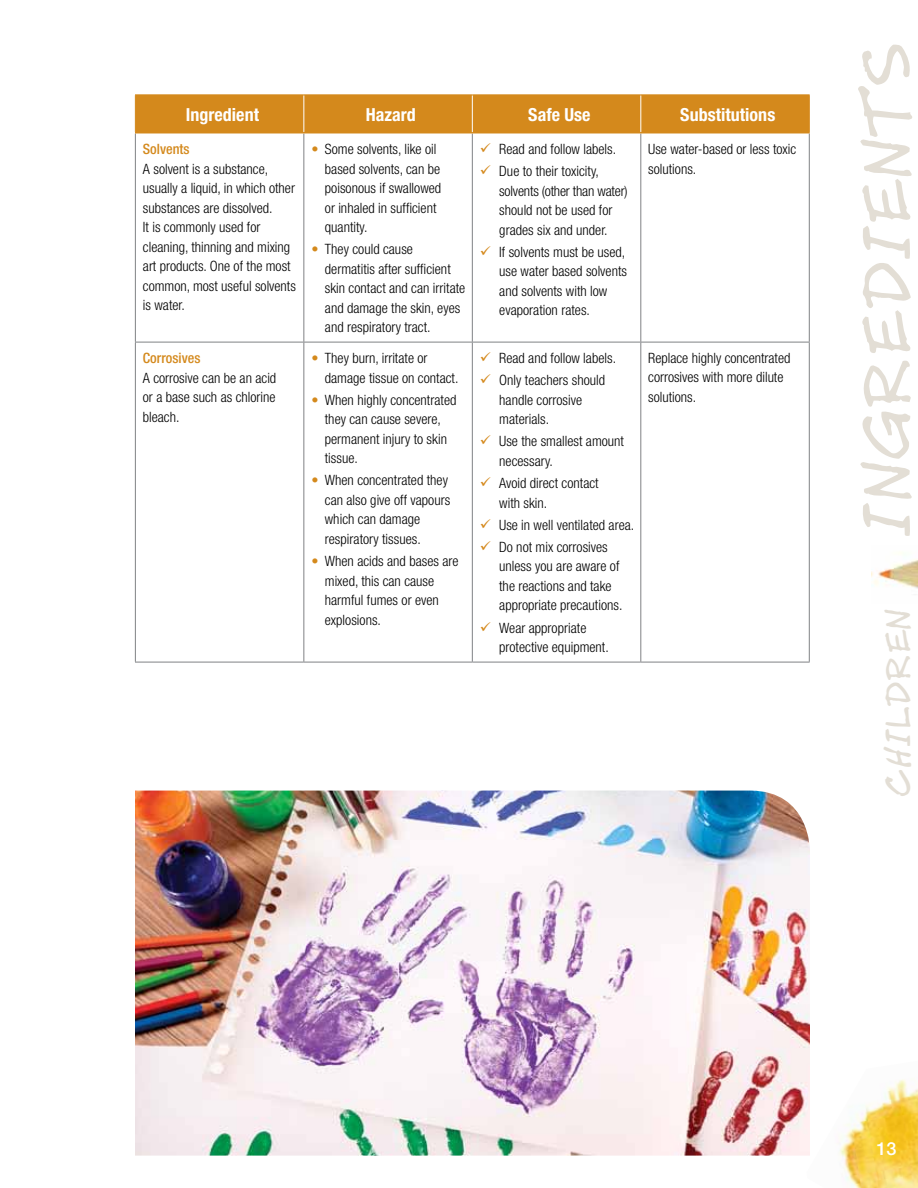
<style>
.page{position:relative;width:918px;height:1188px;background:#fff}
.page>*{position:absolute;margin:0;border:0;box-sizing:border-box;transform-origin:0 0}
.t1{font:72px "Henry Hand";letter-spacing:-.005em;color:#e3ded5}
.t2{font:700 condensed 18px "Helvetica Neue";color:#fff}
.t3{font:500 18px "Helvetica Neue";color:#fff}
.t4{font:300 condensed 14.25px/19.5px "Helvetica Neue";color:#000}
.t5{font:500 condensed 14.25px "Helvetica Neue";color:#d4891c}
.s1{color:#d4891c}
.s2{font-size:37.5px}
</style>
<div class="page">
<img style="left:839px;top:1079px;width:79px;height:109px">
<div style="left:136px;top:95px;width:673px;height:37px;background:#d4891c"></div>
<hr style="left:135px;top:133px;width:1px;height:209px;background:#808285">
<hr style="left:303px;top:133px;width:1px;height:209px;background:#808285">
<hr style="left:472px;top:133px;width:1px;height:209px;background:#808285">
<hr style="left:640px;top:133px;width:1px;height:209px;background:#808285">
<hr style="left:809px;top:133px;width:1px;height:209px;background:#808285">
<hr style="left:135px;top:342px;width:169px;height:1px;background:#808285">
<hr style="left:135px;top:342px;width:1px;height:320px;background:#808285">
<hr style="left:304px;top:342px;width:168px;height:1px;background:#808285">
<hr style="left:303px;top:342px;width:1px;height:320px;background:#808285">
<hr style="left:472px;top:342px;width:169px;height:1px;background:#808285">
<hr style="left:472px;top:342px;width:1px;height:320px;background:#808285">
<hr style="left:641px;top:342px;width:169px;height:1px;background:#808285">
<hr style="left:640px;top:342px;width:1px;height:320px;background:#808285">
<hr style="left:809px;top:342px;width:1px;height:320px;background:#808285">
<hr style="left:135px;top:662px;width:169px;height:1px;background:#808285">
<hr style="left:304px;top:662px;width:168px;height:1px;background:#808285">
<hr style="left:472px;top:662px;width:169px;height:1px;background:#808285">
<hr style="left:641px;top:662px;width:169px;height:1px;background:#808285">
<hr style="left:303px;top:95px;width:1px;height:37px;background:#fff">
<hr style="left:472px;top:95px;width:1px;height:37px;background:#fff">
<hr style="left:640px;top:95px;width:1px;height:37px;background:#fff">
<hr style="left:135px;top:94px;width:169px;height:1px;background:#d4891c">
<hr style="left:304px;top:94px;width:168px;height:1px;background:#d4891c">
<hr style="left:472px;top:94px;width:169px;height:1px;background:#d4891c">
<hr style="left:641px;top:94px;width:169px;height:1px;background:#d4891c">
<hr style="left:135px;top:132px;width:169px;height:1px;background:#d4891c">
<hr style="left:304px;top:132px;width:168px;height:1px;background:#d4891c">
<hr style="left:472px;top:132px;width:169px;height:1px;background:#d4891c">
<hr style="left:641px;top:132px;width:169px;height:1px;background:#d4891c">
<hr style="left:135px;top:95px;width:1px;height:37px;background:#d4891c">
<hr style="left:809px;top:95px;width:1px;height:37px;background:#d4891c">
<img style="left:135px;top:791px;width:675px;height:365px">
<img style="left:871px;top:552px;width:47px;height:37px">
<p class="t2" style="left:186px;top:103px;width:75px">Ingredient</p>
<p class="t2" style="left:366px;top:103px;width:52px">Hazard</p>
<p class="t2" style="left:528px;top:103px;width:64px">Safe Use</p>
<p class="t2" style="left:680px;top:103px;width:97px">Substitutions</p>
<p class="t5" style="left:143px;top:141px;width:48px">Solvents</p>
<p class="t4" style="left:143px;top:159px;width:155px">A solvent is a substance, usually a liquid, in which other substances are dissolved.<br>It is commonly used for cleaning, thinning and mixing art products. One of the most common, most useful solvents is water.</p>
<p class="t4" style="left:325px;top:139px;width:118px;text-indent:-13px"><span class="s1">•</span> Some solvents, like oil based solvents, can be poisonous if swallowed or inhaled in sufficient quantity.</p>
<p class="t4" style="left:325px;top:239px;width:142px;text-indent:-13px"><span class="s1">•</span> They could cause dermatitis after sufficient skin contact and can irritate and damage the skin, eyes and respiratory tract.</p>
<p class="t4" style="left:499px;top:138px;width:118px;line-height:22.2px">Read and follow labels.<br>Due to their toxicity,</p>
<p class="t4" style="left:499px;top:181px;width:130px">solvents (other than water) should not be used for grades six and under.</p>
<p class="t4" style="left:499px;top:242px;width:129px">If solvents must be used, use water based solvents and solvents with low evaporation rates.</p>
<p class="t4" style="left:648px;top:139px;width:150px">Use water-based or less toxic solutions.</p>
<p class="t5" style="left:143px;top:349px;width:59px">Corrosives</p>
<p class="t4" style="left:143px;top:368px;width:135px;text-align:justify">A corrosive can be an acid or a base such as chlorine bleach.</p>
<p class="t4" style="left:325px;top:348px;width:135px;text-indent:-13px"><span class="s1">•</span> They burn, irritate or damage tissue on contact.</p>
<p class="t4" style="left:325px;top:390px;width:133px;text-indent:-13px"><span class="s1">•</span> When highly concentrated they can cause severe, permanent injury to skin tissue.</p>
<p class="t4" style="left:325px;top:471px;width:127px;text-indent:-13px"><span class="s1">•</span> When concentrated they can also give off vapours which can damage respiratory tissues.</p>
<p class="t4" style="left:325px;top:551px;width:135px;text-indent:-13px"><span class="s1">•</span> When acids and bases are mixed, this can cause harmful fumes or even explosions.</p>
<p class="t4" style="left:499px;top:347px;width:118px;line-height:22.2px">Read and follow labels.<br>Only teachers should</p>
<p class="t4" style="left:499px;top:390px;width:84px">handle corrosive materials.</p>
<p class="t4" style="left:499px;top:431px;width:126px">Use the smallest amount necessary.</p>
<p class="t4" style="left:499px;top:473px;width:101px">Avoid direct contact with skin.</p>
<p class="t4" style="left:499px;top:514px;width:137px;line-height:22.2px">Use in well ventilated area.<br>Do not mix corrosives</p>
<p class="t4" style="left:499px;top:557px;width:125px">unless you are aware of the reactions and take appropriate precautions.</p>
<p class="t4" style="left:499px;top:618px;width:111px">Wear appropriate protective equipment.</p>
<p class="t4" style="left:648px;top:348px;width:144px">Replace highly concentrated corrosives with more dilute solutions.</p>
<h1 class="t1" style="left:844px;top:797px;width:752px;rotate:-90deg"><span class="s2">Children</span> Ingredients</h1>
<p class="t3" style="left:876px;top:1138px;width:22px">13</p>
</div>
